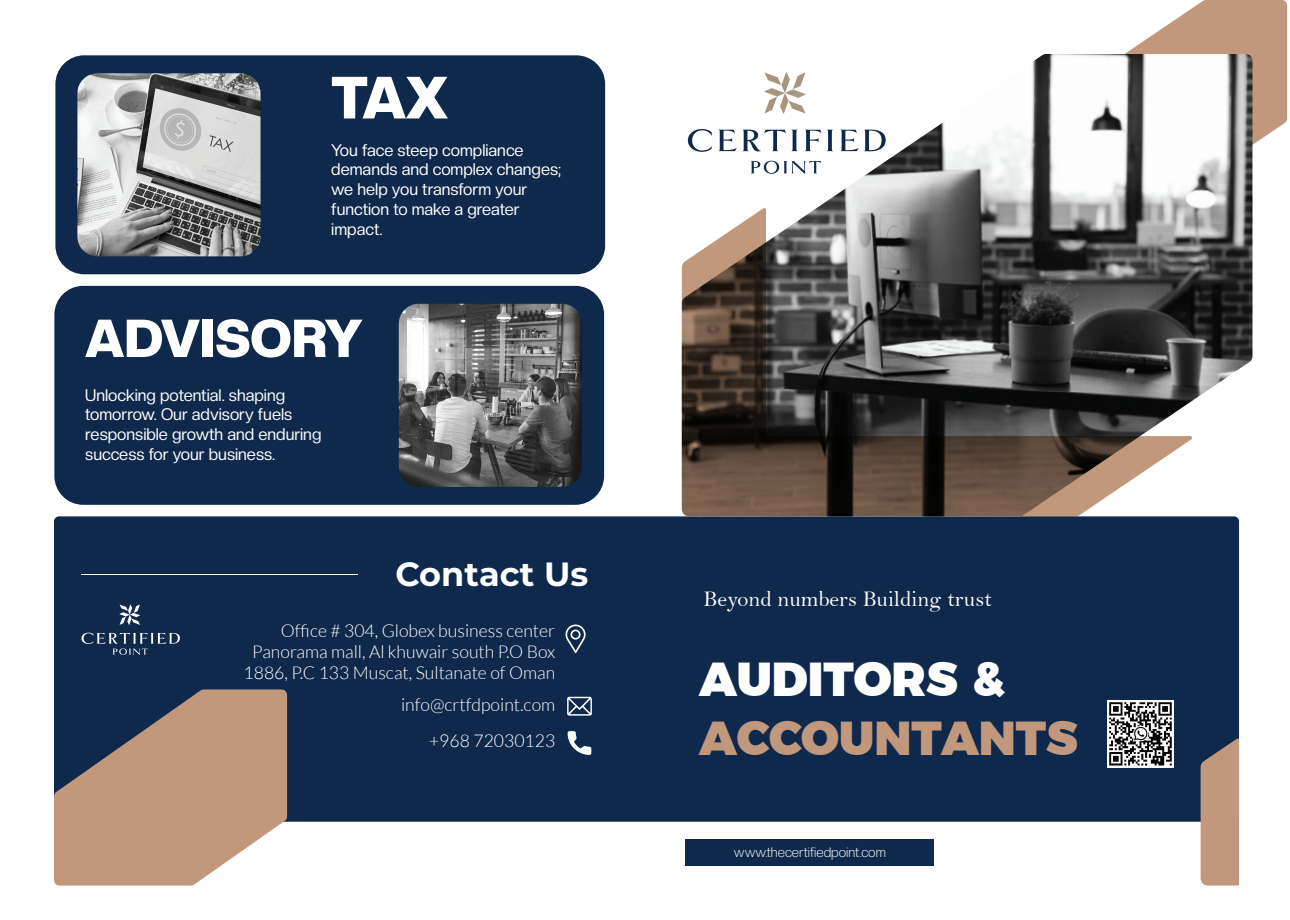
<style>
.page{position:relative;width:1290px;height:920px;background:#fff}
.page>*{position:absolute;margin:0;border:0;box-sizing:border-box;transform-origin:0 0}
.t1{font:900 58.5px "Creato Display";color:#fff}
.t2{font:900 52.5px "Creato Display";color:#fff}
.t3{font:900 47.55px "Argentum Sans";letter-spacing:-.005em;color:#c1987c}
.t4{font:900 47.55px "Argentum Sans";color:#fff}
.t5{font:100 33.45px "Montserrat";color:#fff}
.t6{font:22.35px "Bell";color:#fff}
.t7{font:300 17.7px/21px "Lato";color:#fff;text-align:right}
.t8{font:16.5px/19.8px "Creato Display";color:#fff}
.t9{font:300 13.5px "Creato Display";color:#fff}
</style>
<div class="page">
<div style="left:54px;top:516px;width:1185px;height:306px;background:#0f294d;border-radius:5px"></div>
<svg style="left:1125px;top:0;width:162px;height:184px"></svg>
<svg style="left:54px;top:689px;width:233px;height:197px"></svg>
<img style="left:687px;top:54px;width:565px;height:347px">
<svg style="left:1200px;top:738px;width:39px;height:148px"></svg>
<svg style="left:682px;top:208px;width:510px;height:308px"></svg>
<hr style="left:81px;top:574px;width:276px;height:1px;background:#fff">
<svg style="left:565px;top:624px;width:21px;height:29px"></svg>
<svg style="left:567px;top:697px;width:25px;height:19px"></svg>
<svg style="left:568px;top:731px;width:23px;height:24px"></svg>
<svg style="left:81px;top:633px;width:99px;height:22px"></svg>
<svg style="left:119px;top:604px;width:21px;height:21px"></svg>
<div style="left:685px;top:840px;width:249px;height:26px;background:#0f294d"></div>
<div style="left:55px;top:55px;width:550px;height:219px;background:#0f294d;border-radius:29px"></div>
<img style="left:77px;top:73px;width:183px;height:183px">
<div style="left:54px;top:286px;width:550px;height:219px;background:#0f294d;border-radius:29px"></div>
<img style="left:399px;top:304px;width:183px;height:183px">
<svg style="left:751px;top:161px;width:70px;height:13px"></svg>
<svg style="left:688px;top:129px;width:24px;height:23px"></svg>
<svg style="left:718px;top:130px;width:80px;height:21px"></svg>
<svg style="left:805px;top:130px;width:16px;height:21px"></svg>
<svg style="left:827px;top:130px;width:6px;height:21px"></svg>
<svg style="left:840px;top:130px;width:18px;height:21px"></svg>
<svg style="left:864px;top:130px;width:22px;height:21px"></svg>
<svg style="left:764px;top:72px;width:42px;height:42px"></svg>
<img style="left:1108px;top:701px;width:65px;height:66px">
<h1 class="t1" style="left:331px;top:63px;width:118px">TAX</h1>
<p class="t8" style="left:331px;top:140px;width:232px">You face steep compliance demands and complex changes; we help you transform your function to make a greater impact.</p>
<h2 class="t2" style="left:85px;top:307px;width:279px">ADVISORY</h2>
<p class="t8" style="left:85px;top:385px;width:238px">Unlocking potential. shaping tomorrow. Our advisory fuels responsible growth and enduring success for your business.</p>
<h3 class="t5" style="left:395px;top:552px;width:194px">Contact Us</h3>
<p class="t7" style="left:244px;top:621px;width:313px">Office # 304, Globex business center<br>Panorama mall, Al khuwair south P.O Box<br>1886, P.C 133 Muscat, Sultanate of Oman</p>
<p class="t7" style="left:401px;top:687px;width:156px;line-height:35.4px">info@crtfdpoint.com +968 72030123</p>
<h3 class="t6" style="left:704px;top:585px;width:290px">Beyond numbers Building trust</h3>
<h3 class="t4" style="left:699px;top:641px;width:308px">AUDITORS &amp;</h3>
<h3 class="t3" style="left:699px;top:700px;width:380px">ACCOUNTANTS</h3>
<p class="t9" style="left:734px;top:845px;width:154px">www.thecertifiedpoint.com</p>
</div>
